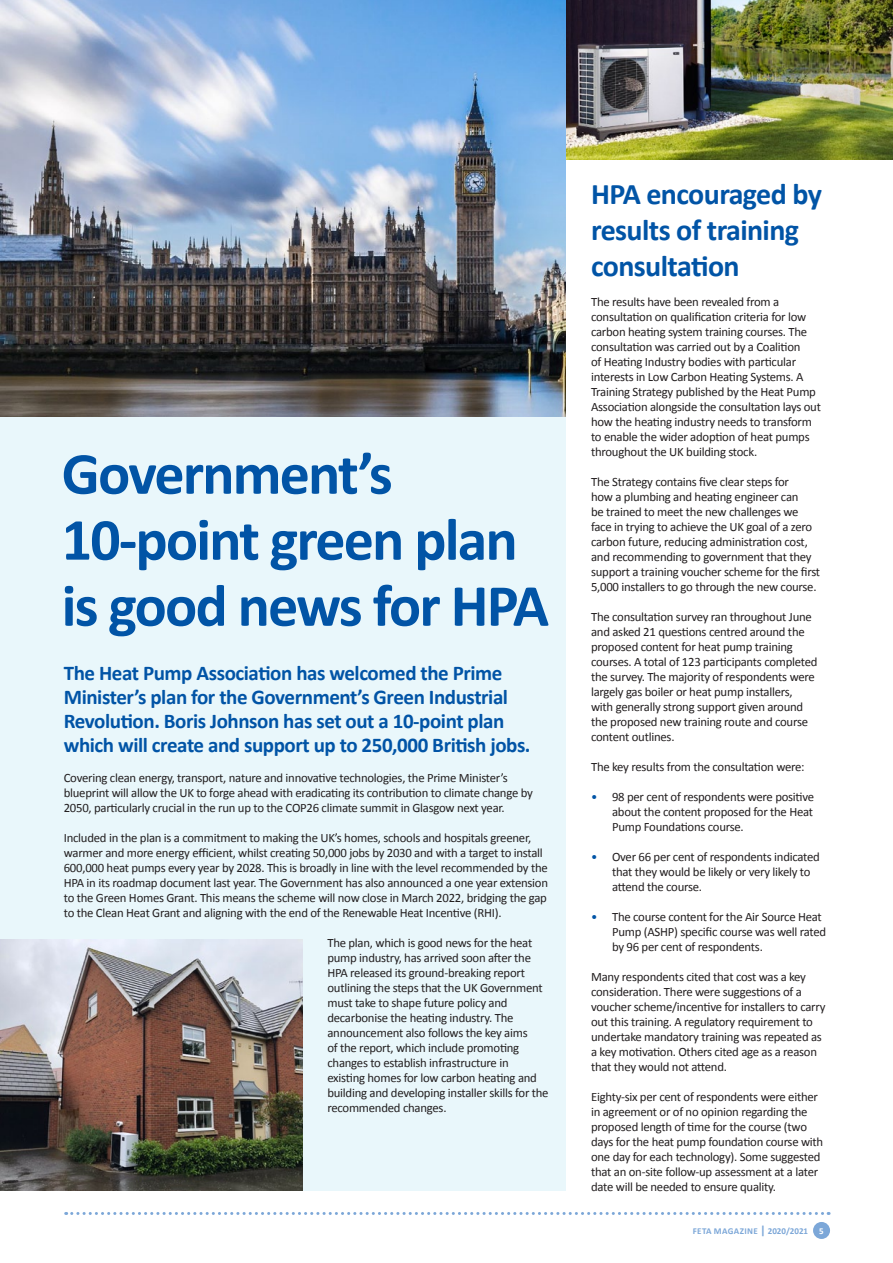
<style>
.page{position:relative;width:893px;height:1263px;background:#fff}
.page>*{position:absolute;margin:0;border:0;box-sizing:border-box;transform-origin:0 0}
.t1{font:700 60px/66px "Calibri";letter-spacing:-.03em;color:#0154a6}
.t2{font:700 30px/36px "Calibri";letter-spacing:-.02em;color:#0154a6}
.t3{font:700 21px/24px "Calibri";letter-spacing:-.02em;color:#0154a6}
.t4{font:12.75px/15px "Calibri";letter-spacing:-.02em;color:#231f20}
.t5{font:700 9px "Calibri";letter-spacing:.035em;color:#7ca7d8}
.t6{font:700 9px "Calibri";color:#fff}
.s1{color:#0154a6}
.s2{font-size:12px}
</style>
<div class="page">
<div style="left:0;top:417px;width:566px;height:774px;background:#e9f7fb"></div>
<svg style="left:66px;top:1212px;width:763px;height:3px"></svg>
<div style="left:813px;top:1222px;width:17px;height:17px;background:#7ca7d8;border-radius:50%"></div>
<img style="left:566px;top:0;width:327px;height:159px">
<img style="left:0;top:0;width:566px;height:417px">
<img style="left:0;top:940px;width:302px;height:251px">
<p class="t1" style="left:62px;top:441px;width:489px">Government’s<br>10-point green plan is good news for HPA</p>
<p class="t3" style="left:64px;top:661px;width:468px">The Heat Pump Association has welcomed the Prime Minister’s plan for the Government’s Green Industrial Revolution. Boris Johnson has set out a 10-point plan which will create and support up to 250,000 British jobs.</p>
<p class="t4" style="left:64px;top:770px;width:471px">Covering clean energy, transport, nature and innovative technologies, the Prime Minister’s blueprint will allow the UK to forge ahead with eradicating its contribution to climate change by<br>2050, particularly crucial in the run up to the COP26 climate summit in Glasgow next year.</p>
<p class="t4" style="left:64px;top:830px;width:486px">Included in the plan is a commitment to making the UK’s homes, schools and hospitals greener, warmer and more energy efficient, whilst creating 50,000 jobs by 2030 and with a target to install 600,000 heat pumps every year by 2028. This is broadly in line with the level recommended by the HPA in its roadmap document last year. The Government has also announced a one year extension to the Green Homes Grant. This means the scheme will now close in March 2022, bridging the gap to the Clean Heat Grant and aligning with the end of the Renewable Heat Incentive (RHI).</p>
<p class="t4" style="left:327px;top:935px;width:223px">The plan, which is good news for the heat pump industry, has arrived soon after the HPA released its ground-breaking report outlining the steps that the UK Government must take to shape future policy and decarbonise the heating industry. The announcement also follows the key aims<br>of the report, which include promoting changes to establish infrastructure in existing homes for low carbon heating and building and developing installer skills for the recommended changes.</p>
<p class="t2" style="left:591px;top:176px;width:232px">HPA encouraged by results of training consultation</p>
<p class="t4" style="left:591px;top:294px;width:231px">The results have been revealed from a consultation on qualification criteria for low carbon heating system training courses. The consultation was carried out by a Coalition<br>of Heating Industry bodies with particular interests in Low Carbon Heating Systems. A Training Strategy published by the Heat Pump Association alongside the consultation lays out how the heating industry needs to transform to enable the wider adoption of heat pumps throughout the UK building stock.</p>
<p class="t4" style="left:591px;top:474px;width:231px">The Strategy contains five clear steps for<br>how a plumbing and heating engineer can<br>be trained to meet the new challenges we face in trying to achieve the UK goal of a zero carbon future, reducing administration cost, and recommending to government that they support a training voucher scheme for the first 5,000 installers to go through the new course.</p>
<p class="t4" style="left:591px;top:609px;width:228px">The consultation survey ran throughout June and asked 21 questions centred around the proposed content for heat pump training courses. A total of 123 participants completed the survey. The majority of respondents were largely gas boiler or heat pump installers, with generally strong support given around the proposed new training route and course content outlines.</p>
<p class="t4" style="left:591px;top:759px;width:215px">The key results from the consultation were:</p>
<p class="t4" style="left:612px;top:789px;width:204px;text-align:justify;text-indent:-21px"><span class="s1">•</span> 98 per cent of respondents were positive about the content proposed for the Heat Pump Foundations course.</p>
<p class="t4" style="left:612px;top:849px;width:209px;text-indent:-21px"><span class="s1">•</span> Over 66 per cent of respondents indicated that they would be likely or very likely to attend the course.</p>
<p class="t4" style="left:612px;top:909px;width:216px;text-indent:-21px"><span class="s1">•</span> The course content for the Air Source Heat<br>Pump (ASHP) specific course was well rated by 96 per cent of respondents.</p>
<p class="t4" style="left:591px;top:969px;width:236px">Many respondents cited that cost was a key consideration. There were suggestions of a voucher scheme/incentive for installers to carry out this training. A regulatory requirement to undertake mandatory training was repeated as a key motivation. Others cited age as a reason that they would not attend.</p>
<p class="t4" style="left:591px;top:1089px;width:234px">Eighty-six per cent of respondents were either in agreement or of no opinion regarding the proposed length of time for the course (two days for the heat pump foundation course with one day for each technology). Some suggested that an on-site follow-up assessment at a later date will be needed to ensure quality.</p>
<p class="t5" style="left:693px;top:1225px;width:117px">FETA MAGAZINE <span class="s2">|</span> 2020/2021</p>
<p class="t6" style="left:819px;top:1225px;width:6px">5</p>
</div>
